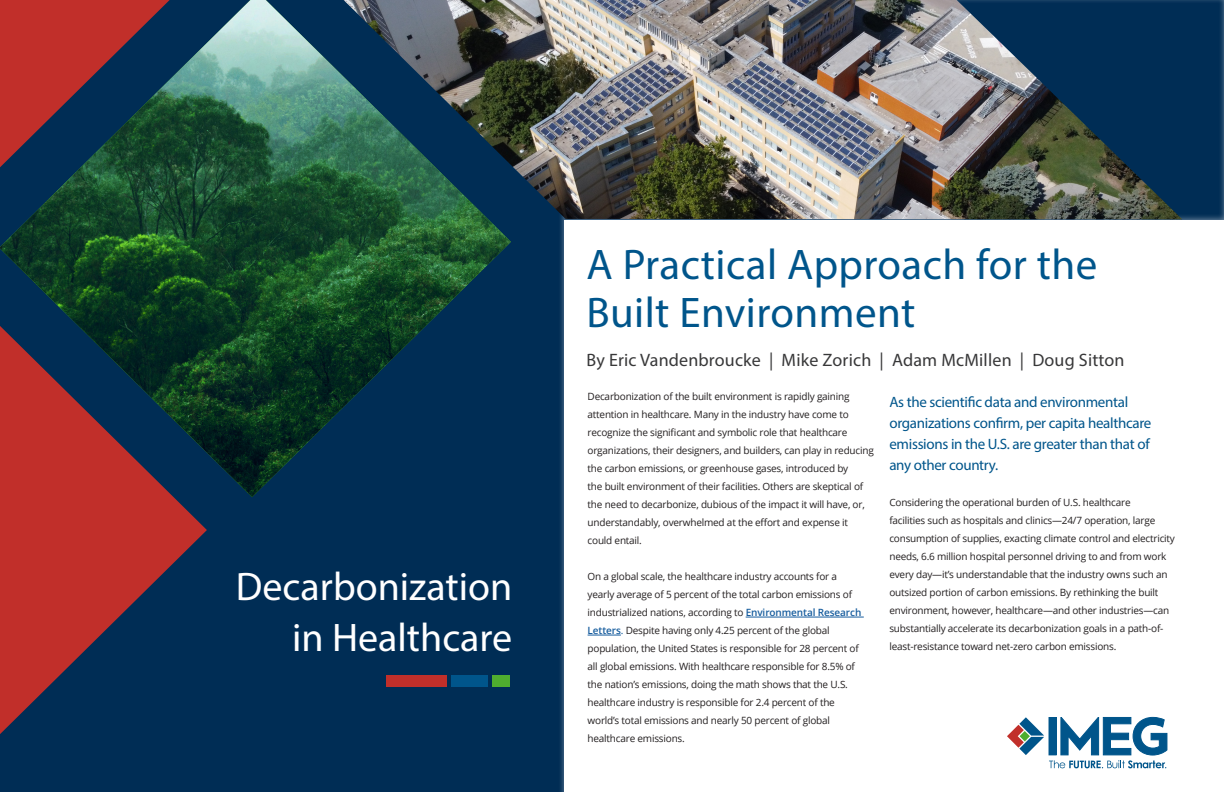
<style>
.page{position:relative;width:1224px;height:792px;background:#fff}
.page>*{position:absolute;margin:0;border:0;box-sizing:border-box;transform-origin:0 0}
.t1{font:43px "Myriad Pro";letter-spacing:.01em;color:#00558b}
.t2{font:40px "Myriad Pro";color:#fff}
.t3{font:18px "Myriad Pro";letter-spacing:.01em;color:#383839}
.Body{font:15px/21px "Myriad Pro";letter-spacing:-.02em;color:#00558b}
.Body-2{font:10px/18px "Open Sans";letter-spacing:-.02em;color:#231f20}
.s1{font-weight:600;color:#175d9e}
.s2{color:#175d9e}
</style>
<div class="page">
<div style="left:543px;top:0;width:681px;height:220px;background:#fff;opacity:.51"></div>
<div style="left:0;top:0;width:564px;height:792px;background:#002d55"></div>
<hr style="left:746px;top:617px;width:118px;height:1px;background:#175d9e">
<hr style="left:588px;top:635px;width:33px;height:1px;background:#175d9e">
<svg style="left:0;top:497px;width:207px;height:237px;fill:#c12f2a"></svg>
<img style="left:0;top:0;width:511px;height:497px">
<img style="left:344px;top:0;width:838px;height:219px">
<div style="left:386px;top:675px;width:61px;height:12px;background:#c12f2a"></div>
<div style="left:451px;top:675px;width:37px;height:12px;background:#00558b"></div>
<div style="left:492px;top:675px;width:18px;height:12px;background:#4fad2f"></div>
<svg style="left:1007px;top:717px;width:160px;height:51px"></svg>
<p class="t2" style="left:236px;top:562px;width:278px">Decarbonization</p>
<p class="t2" style="left:292px;top:613px;width:222px">in Healthcare</p>
<p class="t1" style="left:586px;top:238px;width:512px">A Practical Approach for the</p>
<p class="t1" style="left:586px;top:286px;width:331px">Built Environment</p>
<p class="t3" style="left:586px;top:349px;width:540px">By Eric Vandenbroucke | Mike Zorich | Adam McMillen | Doug Sitton</p>
<p class="Body-2" style="left:588px;top:387px;width:288px">Decarbonization of the built environment is rapidly gaining attention in healthcare. Many in the industry have come to recognize the significant and symbolic role that healthcare organizations, their designers, and builders, can play in reducing the carbon emissions, or greenhouse gases, introduced by<br>the built environment of their facilities. Others are skeptical of the need to decarbonize, dubious of the impact it will have, or, understandably, overwhelmed at the effort and expense it</p>
<p class="Body-2" style="left:588px;top:531px;width:56px">could entail.</p>
<p class="Body-2" style="left:588px;top:567px;width:275px">On a global scale, the healthcare industry accounts for a yearly average of 5 percent of the total carbon emissions of industrialized nations, according to <span class="s1">Environmental Research Letters</span><span class="s2">.</span> Despite having only 4.25 percent of the global population, the United States is responsible for 28 percent of all global emissions. With healthcare responsible for 8.5% of the nation’s emissions, doing the math shows that the U.S. healthcare industry is responsible for 2.4 percent of the</p>
<p class="Body-2" style="left:588px;top:711px;width:244px">world’s total emissions and nearly 50 percent of global healthcare emissions.</p>
<p class="Body" style="left:889px;top:392px;width:264px">As the scientific data and environmental organizations confirm, per capita healthcare emissions in the U.S. are greater than that of any other country.</p>
<p class="Body-2" style="left:889px;top:494px;width:287px">Considering the operational burden of U.S. healthcare<br>facilities such as hospitals and clinics—24/7 operation, large consumption of supplies, exacting climate control and electricity needs, 6.6 million hospital personnel driving to and from work every day—it’s understandable that the industry owns such an outsized portion of carbon emissions. By rethinking the built environment, however, healthcare—and other industries—can substantially accelerate its decarbonization goals in a path-of&shy;least-resistance toward net-zero carbon emissions.</p>
</div>
